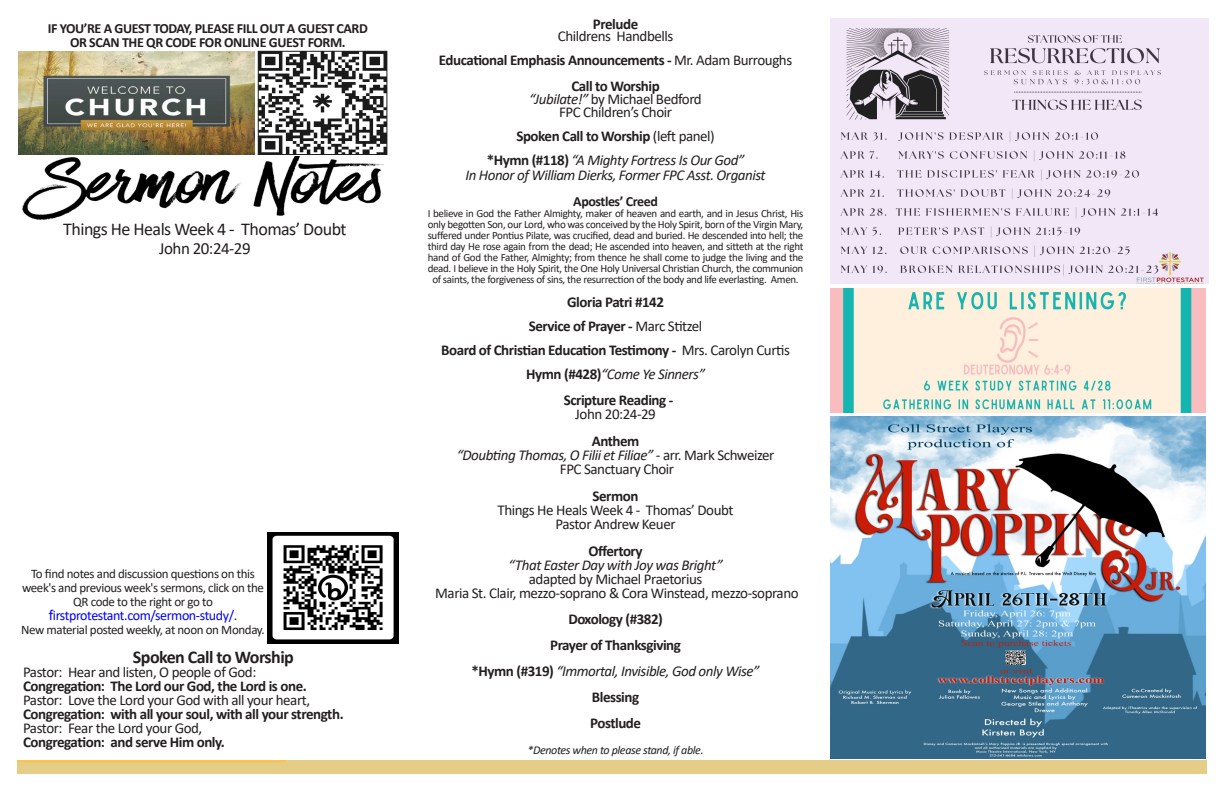
<style>
.page{position:relative;width:1224px;height:792px;background:#fff}
.page>*{position:absolute;margin:0;border:0;box-sizing:border-box;transform-origin:0 0}
.t1{font:18px "Calibri";letter-spacing:-.03em;color:#231f20}
.t2{font:700 18px "Calibri";letter-spacing:-.03em;color:#231f20}
.t3{font:17px "Calibri";letter-spacing:-.03em;color:#231f20}
.t4{font:700 15px "Calibri";letter-spacing:-.03em;color:#231f20}
.t5{font:15px "Calibri";letter-spacing:-.03em;color:#231f20}
.t6{font:italic 15px "Calibri";letter-spacing:-.03em;color:#231f20}
.t7{font:700 14px "Calibri";letter-spacing:-.03em;color:#231f20}
.t8{font:14px "Calibri";letter-spacing:-.03em;color:#00f}
.t9{font:13px/14px "Calibri";letter-spacing:-.03em;color:#231f20;text-align:center}
.t10{font:italic 12px "Calibri";letter-spacing:-.03em;color:#231f20}
.t11{font:11px/11px "Calibri";letter-spacing:-.03em;color:#231f20;text-align:center}
.s1{font-size:15px}
.s2{color:#231f20}
.s3{font-weight:400}
.s4{font-style:italic}
.s5{font-weight:700;font-style:normal}
.s6{font-style:normal}
</style>
<div class="page">
<img style="left:18px;top:51px;width:236px;height:103px">
<img style="left:260px;top:53px;width:125px;height:100px">
<div style="left:258px;top:51px;width:129px;height:104px;border:1px solid #231f20"></div>
<img style="left:22px;top:157px;width:362px;height:63px">
<img style="left:267px;top:532px;width:132px;height:112px">
<img style="left:831px;top:18px;width:377px;height:266px">
<div style="left:17px;top:760px;width:1190px;height:14px;background:#e5cd88"></div>
<hr style="left:17px;top:760px;width:269px;height:2px;background:#fec24c">
<img style="left:830px;top:416px;width:375px;height:343px">
<img style="left:831px;top:288px;width:375px;height:124px">
<p class="t7" style="left:48px;top:18px;width:322px">IF YOU’RE A GUEST TODAY, PLEASE FILL OUT A GUEST CARD</p>
<p class="t7" style="left:70px;top:32px;width:277px">OR SCAN THE QR CODE FOR ONLINE GUEST FORM.</p>
<p class="t1" style="left:63px;top:216px;width:285px">Things He Heals Week 4 - Thomas’ Doubt</p>
<p class="t3" style="left:159px;top:236px;width:93px">John 20:24-29</p>
<p class="t9" style="left:22px;top:566px;width:243px">To find notes and discussion questions on this week's and previous week's sermons, click on the<br>QR code to the right or go to</p>
<p class="t8" style="left:49px;top:605px;width:190px"><span class="s1">f</span>irstprotestant.com/sermon-study/<span class="s2">.</span></p>
<p class="t9" style="left:21px;top:622px;width:245px">New material posted weekly, at noon on Monday.</p>
<p class="t2" style="left:133px;top:644px;width:163px">Spoken Call to Worship</p>
<p class="t5" style="left:23px;top:661px;width:235px">Pastor: Hear and listen, O people of God:</p>
<p class="t4" style="left:23px;top:675px;width:285px">Congregation: The Lord our God, the Lord is one.</p>
<p class="t5" style="left:23px;top:689px;width:289px">Pastor: Love the Lord your God with all your heart,</p>
<p class="t4" style="left:23px;top:703px;width:322px">Congregation: with all your soul, with all your strength.</p>
<p class="t5" style="left:23px;top:717px;width:181px">Pastor: Fear the Lord your God,</p>
<p class="t4" style="left:23px;top:731px;width:203px">Congregation: and serve Him only.</p>
<p class="t4" style="left:593px;top:14px;width:47px">Prelude</p>
<p class="t5" style="left:558px;top:26px;width:117px">Childrens Handbells</p>
<p class="t4" style="left:439px;top:50px;width:355px">Educational Emphasis Announcements - <span class="s3">Mr. Adam Burroughs</span></p>
<p class="t4" style="left:571px;top:76px;width:90px">Call to Worship</p>
<p class="t5" style="left:529px;top:89px;width:174px"><span class="s4">“Jubilate!”</span> by Michael Bedford</p>
<p class="t5" style="left:559px;top:102px;width:114px">FPC Children’s Choir</p>
<p class="t4" style="left:516px;top:126px;width:200px">Spoken Call to Worship <span class="s3">(left panel)</span></p>
<p class="t6" style="left:487px;top:150px;width:259px"><span class="s5">*Hymn (#118)</span> “A Mighty Fortress Is Our God”</p>
<p class="t6" style="left:465px;top:165px;width:302px">In Honor of William Dierks, Former FPC Asst. Organist</p>
<p class="t7" style="left:573px;top:192px;width:86px">Apostles’ Creed</p>
<p class="t11" style="left:428px;top:208px;width:377px">I believe in God the Father Almighty, maker of heaven and earth, and in Jesus Christ, His only begotten Son, our Lord, who was conceived by the Holy Spirit, born of the Virgin Mary, suffered under Pontius Pilate, was crucified, dead and buried. He descended into hell; the third day He rose again from the dead; He ascended into heaven, and sitteth at the right hand of God the Father, Almighty; from thence he shall come to judge the living and the dead. I believe in the Holy Spirit, the One Holy Universal Christian Church, the communion of saints, the forgiveness of sins, the resurrection of the body and life everlasting. Amen.</p>
<p class="t4" style="left:567px;top:292px;width:98px">Gloria Patri #142</p>
<p class="t4" style="left:529px;top:316px;width:175px">Service of Prayer - <span class="s3">Marc Stitzel</span></p>
<p class="t4" style="left:441px;top:340px;width:350px">Board of Christian Education Testimony - <span class="s3">Mrs. Carolyn Curtis</span></p>
<p class="t6" style="left:526px;top:364px;width:180px"><span class="s5">Hymn (#428)</span>“Come Ye Sinners”</p>
<p class="t4" style="left:564px;top:390px;width:111px">Scripture Reading -</p>
<p class="t5" style="left:575px;top:404px;width:82px">John 20:24-29</p>
<p class="t4" style="left:592px;top:431px;width:49px">Anthem</p>
<p class="t6" style="left:457px;top:445px;width:319px">“Doubting Thomas, O Filii et Filiae” - <span class="s6">arr. Mark Schweizer</span></p>
<p class="t5" style="left:560px;top:459px;width:116px">FPC Sanctuary Choir</p>
<p class="t4" style="left:593px;top:486px;width:48px">Sermon</p>
<p class="t5" style="left:498px;top:500px;width:238px">Things He Heals Week 4 - Thomas’ Doubt</p>
<p class="t5" style="left:556px;top:514px;width:122px">Pastor Andrew Keuer</p>
<p class="t4" style="left:588px;top:541px;width:56px">Offertory</p>
<p class="t6" style="left:508px;top:555px;width:216px">“That Easter Day with Joy was Bright”</p>
<p class="t5" style="left:529px;top:569px;width:175px">adapted by Michael Praetorius</p>
<p class="t5" style="left:435px;top:583px;width:365px">Maria St. Clair, mezzo-soprano &amp; Cora Winstead, mezzo-soprano</p>
<p class="t4" style="left:568px;top:609px;width:96px">Doxology (#382)</p>
<p class="t4" style="left:550px;top:635px;width:132px">Prayer of Thanksgiving</p>
<p class="t6" style="left:471px;top:661px;width:290px"><span class="s5">*Hymn (#319)</span> “Immortal, Invisible, God only Wise”</p>
<p class="t4" style="left:592px;top:687px;width:49px">Blessing</p>
<p class="t4" style="left:590px;top:713px;width:53px">Postlude</p>
<p class="t10" style="left:527px;top:742px;width:178px">*Denotes when to please stand, if able.</p>
</div>
